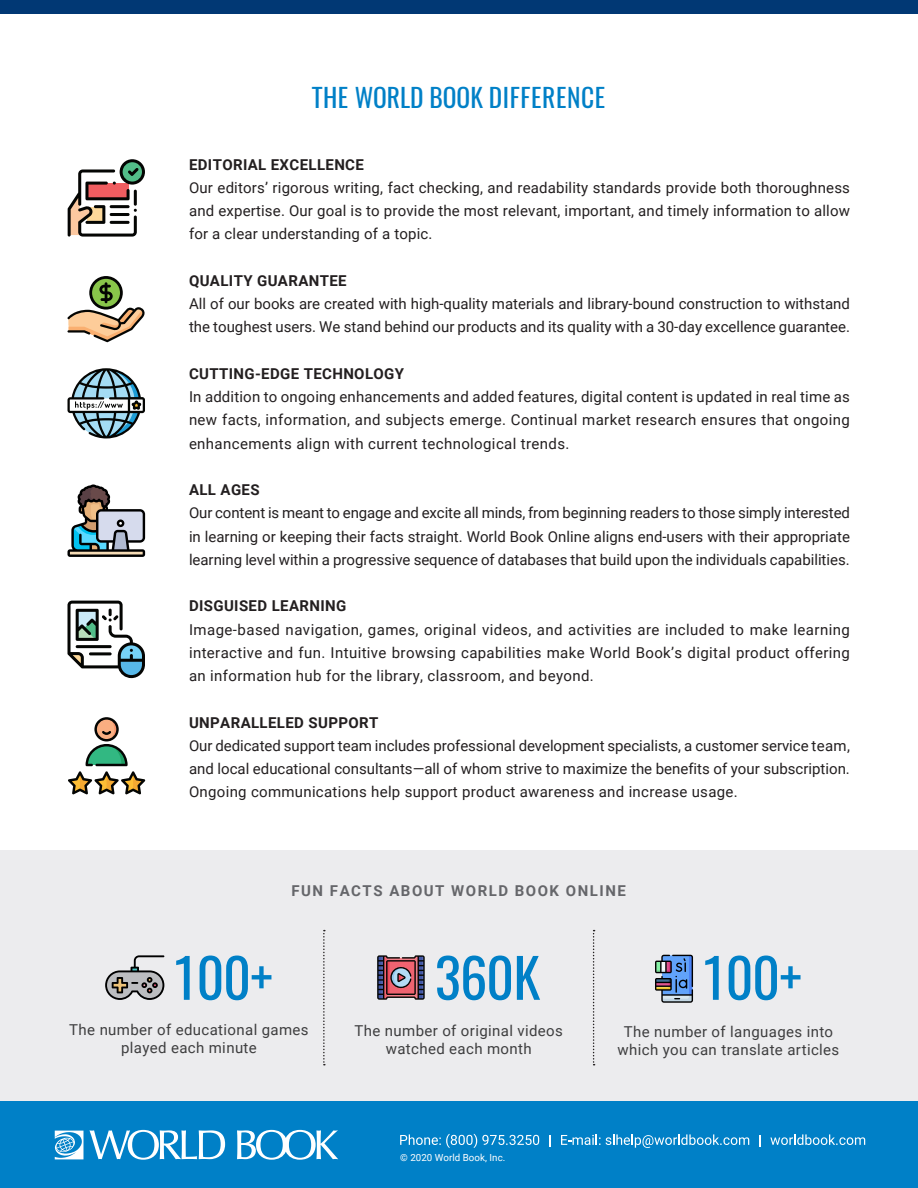
<style>
.page{position:relative;width:918px;height:1188px;background:#fff}
.page>*{position:absolute;margin:0;border:0;box-sizing:border-box;transform-origin:0 0}
.t1{font:54.15px "Oswald";color:#0080c7}
.t2{font:25.5px "Oswald";letter-spacing:.025em;color:#0080c7}
.t3{font:15px/23.2px "Roboto";color:#231f20;text-align:justify}
.list_of_titles{font:15px/18px "Roboto";letter-spacing:.025em;color:#3e3e3f;text-align:center}
.t4{font:700 15px "Roboto";letter-spacing:.025em;color:#231f20}
.t5{font:700 15px "Roboto";letter-spacing:.1em;color:#65666a}
.t6{font:9.75px "Roboto";letter-spacing:.005em;color:#fff}
</style>
<div class="page">
<div style="left:0;top:850px;width:918px;height:252px;background:#ececee"></div>
<svg style="left:593px;top:930px;width:2px;height:135px"></svg>
<svg style="left:323px;top:930px;width:2px;height:135px"></svg>
<div style="left:0;top:1102px;width:918px;height:86px;background:#0080c7"></div>
<svg style="left:89px;top:1130px;width:136px;height:30px"></svg>
<svg style="left:237px;top:1130px;width:101px;height:30px"></svg>
<svg style="left:55px;top:1131px;width:28px;height:28px"></svg>
<svg style="left:400px;top:1134px;width:139px;height:14px"></svg>
<svg style="left:549px;top:1135px;width:1px;height:12px"></svg>
<svg style="left:561px;top:1134px;width:188px;height:14px"></svg>
<svg style="left:760px;top:1135px;width:1px;height:12px"></svg>
<svg style="left:770px;top:1134px;width:95px;height:11px"></svg>
<div style="left:0;top:0;width:918px;height:14px;background:#013874"></div>
<svg style="left:68px;top:601px;width:77px;height:77px"></svg>
<svg style="left:67px;top:276px;width:78px;height:66px"></svg>
<svg style="left:68px;top:159px;width:77px;height:78px"></svg>
<svg style="left:68px;top:368px;width:77px;height:70px"></svg>
<svg style="left:68px;top:717px;width:77px;height:77px"></svg>
<svg style="left:67px;top:484px;width:78px;height:73px"></svg>
<svg style="left:377px;top:955px;width:48px;height:45px;background:#825868"></svg>
<svg style="left:105px;top:955px;width:59px;height:45px"></svg>
<svg style="left:655px;top:955px;width:38px;height:48px;background:#637da4"></svg>
<p class="t2" style="left:312px;top:80px;width:295px">THE WORLD BOOK DIFFERENCE</p>
<p class="t4" style="left:189px;top:154px;width:176px">EDITORIAL EXCELLENCE</p>
<p class="t3" style="left:189px;top:175px;width:663px">Our editors’ rigorous writing, fact checking, and readability standards provide both thoroughness and expertise. Our goal is to provide the most relevant, important, and timely information to allow for a clear understanding of a topic.</p>
<p class="t4" style="left:189px;top:270px;width:159px">QUALITY GUARANTEE</p>
<p class="t3" style="left:189px;top:292px;width:663px">All of our books are created with high-quality materials and library-bound construction to withstand the toughest users. We stand behind our products and its quality with a 30-day excellence guarantee.</p>
<p class="t4" style="left:189px;top:363px;width:217px">CUTTING-EDGE TECHNOLOGY</p>
<p class="t3" style="left:189px;top:385px;width:663px">In addition to ongoing enhancements and added features, digital content is updated in real time as new facts, information, and subjects emerge. Continual market research ensures that ongoing enhancements align with current technological trends.</p>
<p class="t4" style="left:189px;top:479px;width:72px">ALL AGES</p>
<p class="t3" style="left:189px;top:501px;width:662px">Our content is meant to engage and excite all minds, from beginning readers to those simply interested in learning or keeping their facts straight. World Book Online aligns end-users with their appropriate learning level within a progressive sequence of databases that build upon the individuals capabilities.</p>
<p class="t4" style="left:189px;top:596px;width:159px">DISGUISED LEARNING</p>
<p class="t3" style="left:189px;top:617px;width:663px">Image-based navigation, games, original videos, and activities are included to make learning interactive and fun. Intuitive browsing capabilities make World Book’s digital product offering an information hub for the library, classroom, and beyond.</p>
<p class="t4" style="left:189px;top:712px;width:191px">UNPARALLELED SUPPORT</p>
<p class="t3" style="left:189px;top:733px;width:662px">Our dedicated support team includes professional development specialists, a customer service team, and local educational consultants—all of whom strive to maximize the benefits of your subscription.<br>Ongoing communications help support product awareness and increase usage.</p>
<p class="t5" style="left:292px;top:880px;width:336px">FUN FACTS ABOUT WORLD BOOK ONLINE</p>
<p class="t1" style="left:172px;top:940px;width:103px">100+</p>
<p class="t1" style="left:435px;top:940px;width:107px">360K</p>
<p class="t1" style="left:701px;top:940px;width:103px">100+</p>
<p class="list_of_titles" style="left:69px;top:1020px;width:241px">The number of educational games played each minute</p>
<p class="list_of_titles" style="left:355px;top:1021px;width:210px">The number of original videos watched each month</p>
<p class="t6" style="left:400px;top:1151px;width:107px">© 2020 World Book, Inc.</p>
<p class="list_of_titles" style="left:618px;top:1022px;width:223px">The number of languages into which you can translate articles</p>
</div>
